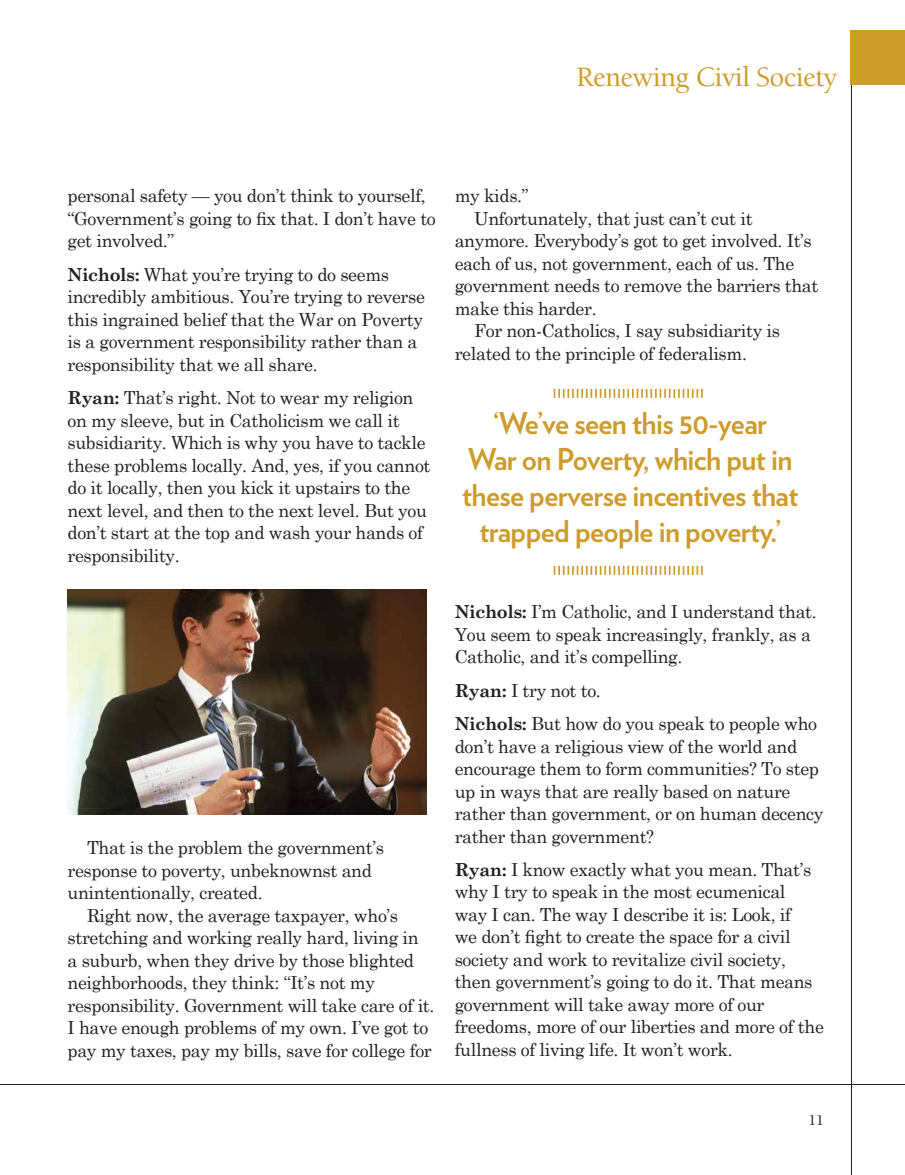
<style>
.page{position:relative;width:905px;height:1175px;background:#fff}
.page>*{position:absolute;margin:0;border:0;box-sizing:border-box;transform-origin:0 0}
.t1{font:700 30px/36px "Verlag";letter-spacing:-.02em;color:#ce9c2b;text-align:center}
.t2{font:500 28.8px "Berkeley";letter-spacing:-.025em;color:#ce9c2b}
.t3{font:18px/22.5px "Century Schoolbook";letter-spacing:-.02em;color:#231f20}
.t4{font:500 15px "Berkeley";color:#231f20}
.s1{font-weight:700}
</style>
<div class="page">
<hr style="left:0;top:1083px;width:904px;height:1px;background:#231f20">
<hr style="left:850px;top:30px;width:1px;height:1144px;background:#231f20">
<div style="left:850px;top:30px;width:54px;height:54px;background:#ce9c2b"></div>
<svg style="left:553px;top:389px;width:149px;height:9px"></svg>
<svg style="left:553px;top:566px;width:149px;height:9px"></svg>
<img style="left:68px;top:589px;width:358px;height:225px">
<h2 class="t2" style="left:576px;top:62px;width:263px">Renewing Civil Society</h2>
<p class="t3" style="left:68px;top:184px;width:370px">personal safety — you don’t think to yourself, “Government’s going to fix that. I don’t have to get involved.”</p>
<p class="t3" style="left:68px;top:262px;width:359px"><span class="s1">Nichols:</span> What you’re trying to do seems incredibly ambitious. You’re trying to reverse this ingrained belief that the War on Poverty is a government responsibility rather than a responsibility that we all share.</p>
<p class="t3" style="left:68px;top:386px;width:364px"><span class="s1">Ryan:</span> That’s right. Not to wear my religion on my sleeve, but in Catholicism we call it subsidiarity. Which is why you have to tackle these problems locally. And, yes, if you cannot do it locally, then you kick it upstairs to the next level, and then to the next level. But you don’t start at the top and wash your hands of responsibility.</p>
<p class="t3" style="left:68px;top:836px;width:318px;text-indent:19px">That is the problem the government’s response to poverty, unbeknownst and unintentionally, created.</p>
<p class="t3" style="left:68px;top:903px;width:368px;text-indent:19px">Right now, the average taxpayer, who’s stretching and working really hard, living in<br>a suburb, when they drive by those blighted neighborhoods, they think: “It’s not my responsibility. Government will take care of it.<br>I have enough problems of my own. I’ve got to pay my taxes, pay my bills, save for college for</p>
<p class="t3" style="left:454px;top:184px;width:76px">my kids.”</p>
<p class="t3" style="left:474px;top:207px;width:280px">Unfortunately, that just can’t cut it</p>
<p class="t3" style="left:454px;top:229px;width:358px">anymore. Everybody’s got to get involved. It’s</p>
<p class="t3" style="left:454px;top:252px;width:341px">each of us, not government, each of us. The</p>
<p class="t3" style="left:454px;top:274px;width:365px">government needs to remove the barriers that</p>
<p class="t3" style="left:454px;top:297px;width:143px">make this harder.</p>
<p class="t3" style="left:474px;top:319px;width:307px">For non-Catholics, I say subsidiarity is</p>
<p class="t3" style="left:454px;top:342px;width:294px">related to the principle of federalism.</p>
<h1 class="t1" style="left:462px;top:404px;width:338px">‘We’ve seen this 50-year<br>War on Poverty, which put in these perverse incentives that trapped people in poverty.’</h1>
<p class="t3" style="left:454px;top:600px;width:363px"><span class="s1">Nichols:</span> I’m Catholic, and I understand that.<br>You seem to speak increasingly, frankly, as a<br>Catholic, and it’s compelling.</p>
<p class="t3" style="left:454px;top:673px;width:364px;line-height:33.3px"><span class="s1">Ryan:</span> I try not to.<br><span class="s1">Nichols:</span> But how do you speak to people who</p>
<p class="t3" style="left:454px;top:734px;width:370px">don’t have a religious view of the world and encourage them to form communities? To step up in ways that are really based on nature rather than government, or on human decency rather than government?</p>
<p class="t3" style="left:454px;top:857px;width:371px"><span class="s1">Ryan:</span> I know exactly what you mean. That’s why I try to speak in the most ecumenical<br>way I can. The way I describe it is: Look, if<br>we don’t fight to create the space for a civil society and work to revitalize civil society, then government’s going to do it. That means government will take away more of our freedoms, more of our liberties and more of the fullness of living life. It won’t work.</p>
<p class="t4" style="left:808px;top:1112px;width:17px">11</p>
</div>
